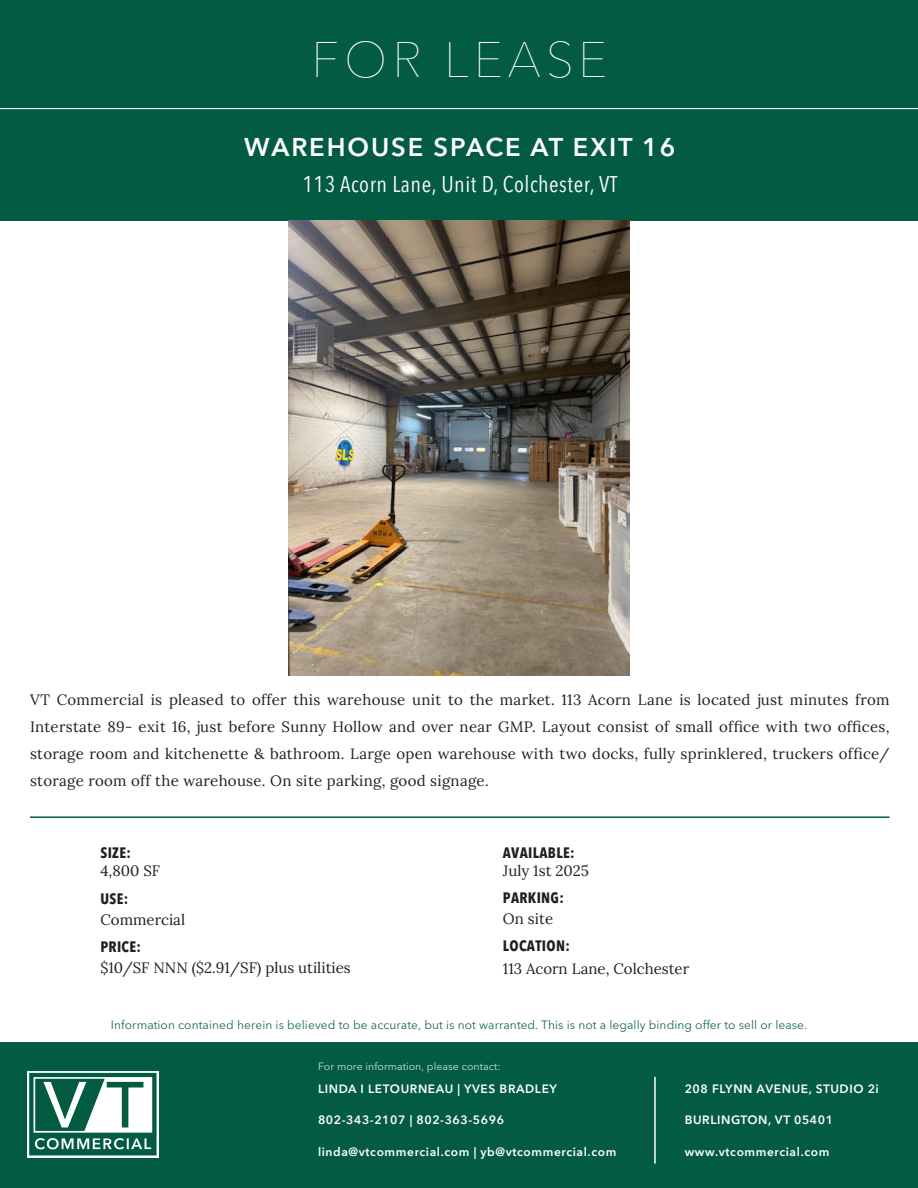
<style>
.page{position:relative;width:918px;height:1188px;background:#fff}
.page>*{position:absolute;margin:0;border:0;box-sizing:border-box;transform-origin:0 0}
.t1{font:100 49.5px "Avenir Next LT Pro";letter-spacing:.1em;color:#fff}
.t2{font:600 25.5px "Avenir Next LT Pro";letter-spacing:.075em;color:#fff}
.t3{font:condensed 22.5px "Avenir Next LT Pro";letter-spacing:.025em;color:#fff}
.t4{font:15px/27px "Lora";color:#231f20;text-align:justify}
.t5{font:700 condensed 15px "Avenir Next LT Pro";letter-spacing:.02em;color:#231f20}
.t6{font:600 12px "Avenir Next LT Pro";letter-spacing:.05em;color:#fff}
.t7{font:12px "Avenir Next LT Pro";letter-spacing:.005em;color:#1c6b55}
.t8{font:10.5px "Avenir Next LT Pro";letter-spacing:.005em;color:#cdded9}
</style>
<div class="page">
<div style="left:0;top:0;width:918px;height:221px;background:#035b42"></div>
<hr style="left:0;top:108px;width:918px;height:1px;background:#fff">
<div style="left:0;top:1042px;width:918px;height:146px;background:#035b42"></div>
<svg style="left:27px;top:1071px;width:132px;height:87px"></svg>
<svg style="left:29px;top:1073px;width:128px;height:82px"></svg>
<hr style="left:654px;top:1077px;width:2px;height:87px;background:#fff">
<hr style="left:30px;top:816px;width:860px;height:2px;background:#035b42">
<img style="left:289px;top:221px;width:340px;height:454px">
<h1 class="t1" style="left:312px;top:17px;width:297px">FOR LEASE</h1>
<h2 class="t2" style="left:244px;top:132px;width:433px">WAREHOUSE SPACE AT EXIT 16</h2>
<h3 class="t3" style="left:302px;top:171px;width:317px">113 Acorn Lane, Unit D, Colchester, VT</h3>
<p class="t4" style="left:30px;top:685px;width:861px">VT Commercial is pleased to offer this warehouse unit to the market. 113 Acorn Lane is located just minutes from Interstate 89- exit 16, just before Sunny Hollow and over near GMP. Layout consist of small office with two offices, storage room and kitchenette &amp; bathroom. Large open warehouse with two docks, fully sprinklered, truckers office/ storage room off the warehouse. On site parking, good signage.</p>
<p class="t5" style="left:100px;top:844px;width:32px">SIZE:</p>
<p class="t4" style="left:100px;top:856px;width:61px">4,800 SF</p>
<p class="t5" style="left:100px;top:889px;width:29px">USE:</p>
<p class="t4" style="left:100px;top:905px;width:86px">Commercial</p>
<p class="t5" style="left:100px;top:937px;width:42px">PRICE:</p>
<p class="t4" style="left:100px;top:953px;width:252px">$10/SF NNN ($2.91/SF) plus utilities</p>
<p class="t5" style="left:503px;top:843px;width:73px">AVAILABLE:</p>
<p class="t4" style="left:503px;top:856px;width:88px">July 1st 2025</p>
<p class="t5" style="left:503px;top:888px;width:62px">PARKING:</p>
<p class="t4" style="left:503px;top:904px;width:52px">On site</p>
<p class="t5" style="left:503px;top:937px;width:69px">LOCATION:</p>
<p class="t4" style="left:503px;top:954px;width:188px">113 Acorn Lane, Colchester</p>
<p class="t7" style="left:111px;top:1015px;width:698px">Information contained herein is believed to be accurate, but is not warranted. This is not a legally binding offer to sell or lease.</p>
<p class="t8" style="left:318px;top:1058px;width:184px">For more information, please contact:</p>
<p class="t6" style="left:318px;top:1081px;width:241px">LINDA I LETOURNEAU | YVES BRADLEY</p>
<p class="t6" style="left:318px;top:1113px;width:188px">802-343-2107 | 802-363-5696</p>
<p class="t6" style="left:318px;top:1144px;width:300px">linda@vtcommercial.com | yb@vtcommercial.com</p>
<p class="t6" style="left:685px;top:1081px;width:196px">208 FLYNN AVENUE, STUDIO 2i</p>
<p class="t6" style="left:685px;top:1113px;width:150px">BURLINGTON, VT 05401</p>
<p class="t6" style="left:685px;top:1144px;width:146px">www.vtcommercial.com</p>
</div>
